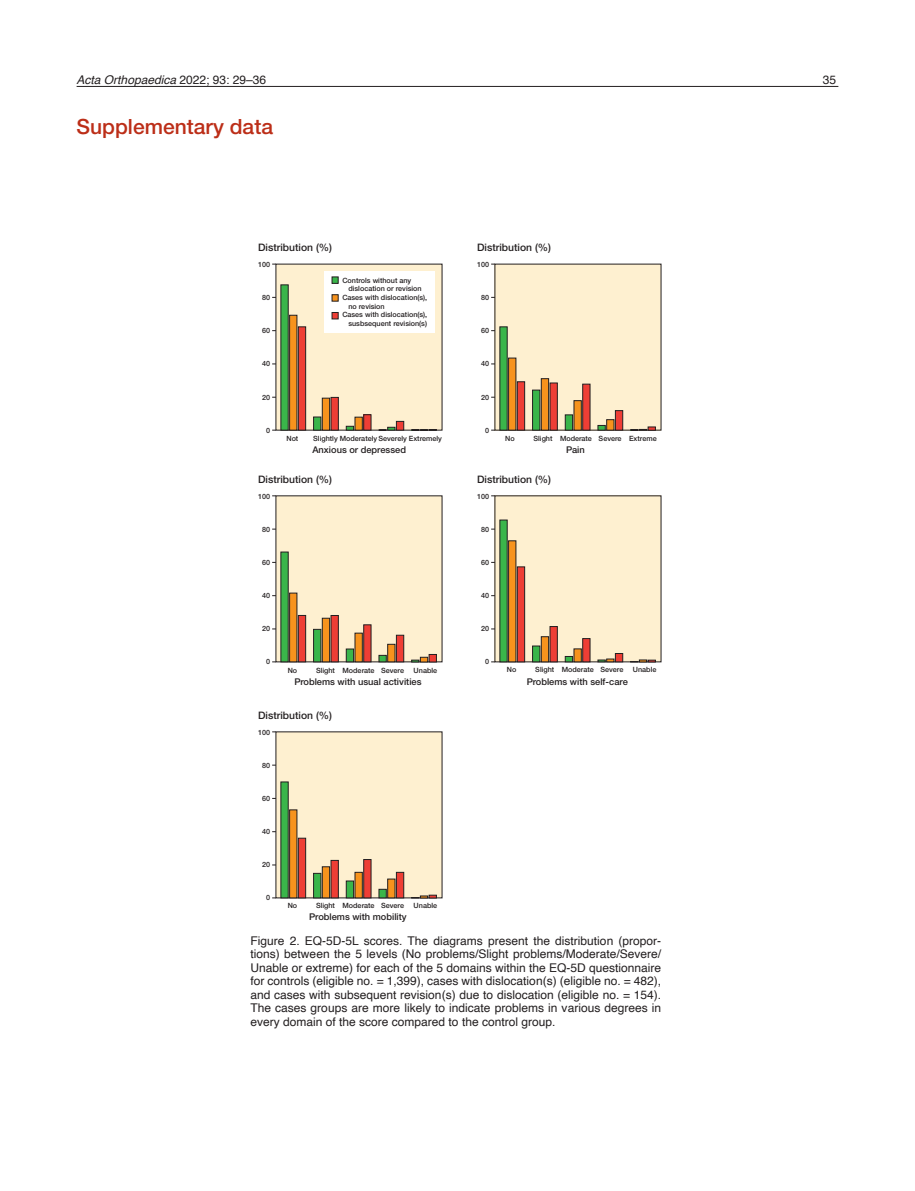
<style>
.page{position:relative;width:915px;height:1191px;background:#fff}
.page>*{position:absolute;margin:0;border:0;box-sizing:border-box;transform-origin:0 0}
.t1{font:500 21px "Helvetica Neue LTW1 G";color:#bc2e18}
.t2{font:12px/13.5px "Helvetica";color:#231f20;text-align:justify}
.t3{font:italic 12px "Helvetica";color:#231f20}
.t4{font:500 10.35px "Helvetica Neue LTW1 G";color:#231f20}
.t5{font:500 9.3px "Helvetica Neue LTW1 G";color:#231f20}
.t6{font:500 7.2px "Helvetica Neue LTW1 G";color:#231f20}
.s1{font-style:normal}
</style>
<div class="page">
<hr style="left:77px;top:86px;width:761px;height:1px;background:#231f20">
<div style="left:275px;top:264px;width:167px;height:166px;background:#fef0d0"></div>
<div style="left:324px;top:271px;width:110px;height:62px;background:#fff"></div>
<svg style="left:332px;top:277px;width:6px;height:6px"></svg>
<svg style="left:332px;top:294px;width:6px;height:7px"></svg>
<svg style="left:332px;top:312px;width:6px;height:7px"></svg>
<div style="left:281px;top:285px;width:7px;height:145px;background:#3ab54a"></div>
<div style="left:289px;top:315px;width:8px;height:115px;background:#f7931d;border:1px solid #231f20"></div>
<div style="left:298px;top:327px;width:8px;height:103px;background:#ee3e35;border:1px solid #231f20"></div>
<div style="left:313px;top:417px;width:8px;height:13px;background:#3ab54a;border:1px solid #231f20"></div>
<div style="left:322px;top:398px;width:7px;height:32px;background:#f7931d;border:1px solid #231f20"></div>
<div style="left:331px;top:397px;width:7px;height:33px;background:#ee3e35"></div>
<svg style="left:346px;top:426px;width:7px;height:4px"></svg>
<div style="left:355px;top:417px;width:7px;height:13px;background:#f7931d"></div>
<svg style="left:363px;top:414px;width:32px;height:16px"></svg>
<div style="left:396px;top:421px;width:8px;height:9px;background:#ee3e35;border:1px solid #231f20"></div>
<svg style="left:411px;top:429px;width:25px;height:2px"></svg>
<div style="left:275px;top:495px;width:167px;height:167px;background:#fef0d0"></div>
<div style="left:281px;top:552px;width:7px;height:110px;background:#3ab54a"></div>
<div style="left:289px;top:593px;width:8px;height:69px;background:#f7931d;border:1px solid #231f20"></div>
<div style="left:298px;top:615px;width:8px;height:47px;background:#ee3e35;border:1px solid #231f20"></div>
<div style="left:313px;top:629px;width:8px;height:33px;background:#3ab54a;border:1px solid #231f20"></div>
<div style="left:322px;top:618px;width:7px;height:44px;background:#f7931d;border:1px solid #231f20"></div>
<div style="left:331px;top:615px;width:7px;height:47px;background:#ee3e35"></div>
<div style="left:346px;top:649px;width:7px;height:13px;background:#3ab54a;border:1px solid #231f20"></div>
<div style="left:355px;top:633px;width:7px;height:29px;background:#f7931d"></div>
<div style="left:363px;top:624px;width:8px;height:38px;background:#ee3e35;border:1px solid #231f20"></div>
<div style="left:378px;top:655px;width:8px;height:7px;background:#3ab54a;border:1px solid #231f20"></div>
<div style="left:387px;top:644px;width:8px;height:18px;background:#f7931d;border:1px solid #231f20"></div>
<div style="left:396px;top:635px;width:8px;height:27px;background:#ee3e35;border:1px solid #231f20"></div>
<svg style="left:411px;top:657px;width:16px;height:5px"></svg>
<div style="left:429px;top:654px;width:7px;height:8px;background:#ee3e35;border:1px solid #231f20"></div>
<div style="left:494px;top:264px;width:166px;height:166px;background:#fef0d0"></div>
<svg style="left:499px;top:327px;width:8px;height:103px"></svg>
<div style="left:508px;top:358px;width:8px;height:72px;background:#f7931d;border:1px solid #231f20"></div>
<div style="left:517px;top:381px;width:7px;height:49px;background:#ee3e35;border:1px solid #231f20"></div>
<div style="left:532px;top:390px;width:8px;height:40px;background:#3ab54a;border:1px solid #231f20"></div>
<div style="left:541px;top:378px;width:7px;height:52px;background:#f7931d;border:1px solid #231f20"></div>
<svg style="left:549px;top:383px;width:8px;height:47px"></svg>
<div style="left:565px;top:415px;width:7px;height:15px;background:#3ab54a;border:1px solid #231f20"></div>
<svg style="left:573px;top:400px;width:8px;height:30px"></svg>
<div style="left:582px;top:384px;width:8px;height:46px;background:#ee3e35;border:1px solid #231f20"></div>
<svg style="left:597px;top:425px;width:8px;height:5px"></svg>
<div style="left:606px;top:419px;width:8px;height:11px;background:#f7931d;border:1px solid #231f20"></div>
<div style="left:615px;top:410px;width:7px;height:20px;background:#ee3e35;border:1px solid #231f20"></div>
<svg style="left:630px;top:427px;width:25px;height:4px"></svg>
<div style="left:494px;top:496px;width:166px;height:166px;background:#fef0d0"></div>
<svg style="left:499px;top:520px;width:8px;height:142px"></svg>
<div style="left:508px;top:540px;width:8px;height:122px;background:#f7931d;border:1px solid #231f20"></div>
<div style="left:517px;top:567px;width:7px;height:95px;background:#ee3e35;border:1px solid #231f20"></div>
<div style="left:532px;top:646px;width:8px;height:16px;background:#3ab54a;border:1px solid #231f20"></div>
<div style="left:541px;top:636px;width:7px;height:26px;background:#f7931d;border:1px solid #231f20"></div>
<svg style="left:549px;top:626px;width:8px;height:36px"></svg>
<svg style="left:565px;top:656px;width:7px;height:6px"></svg>
<svg style="left:573px;top:649px;width:8px;height:13px"></svg>
<div style="left:582px;top:638px;width:8px;height:24px;background:#ee3e35;border:1px solid #231f20"></div>
<svg style="left:597px;top:659px;width:17px;height:3px"></svg>
<div style="left:615px;top:653px;width:7px;height:9px;background:#ee3e35;border:1px solid #231f20"></div>
<svg style="left:630px;top:660px;width:25px;height:2px"></svg>
<div style="left:275px;top:731px;width:167px;height:167px;background:#fef0d0"></div>
<div style="left:281px;top:782px;width:7px;height:116px;background:#3ab54a"></div>
<div style="left:289px;top:809px;width:8px;height:89px;background:#f7931d;border:1px solid #231f20"></div>
<div style="left:298px;top:838px;width:8px;height:60px;background:#ee3e35;border:1px solid #231f20"></div>
<div style="left:313px;top:873px;width:8px;height:25px;background:#3ab54a;border:1px solid #231f20"></div>
<div style="left:322px;top:866px;width:7px;height:32px;background:#f7931d;border:1px solid #231f20"></div>
<div style="left:331px;top:860px;width:7px;height:38px;background:#ee3e35"></div>
<div style="left:346px;top:881px;width:7px;height:17px;background:#3ab54a;border:1px solid #231f20"></div>
<div style="left:355px;top:872px;width:7px;height:26px;background:#f7931d"></div>
<div style="left:363px;top:859px;width:8px;height:39px;background:#ee3e35;border:1px solid #231f20"></div>
<div style="left:378px;top:889px;width:8px;height:9px;background:#3ab54a;border:1px solid #231f20"></div>
<div style="left:387px;top:879px;width:8px;height:19px;background:#f7931d;border:1px solid #231f20"></div>
<div style="left:396px;top:872px;width:8px;height:26px;background:#ee3e35;border:1px solid #231f20"></div>
<svg style="left:411px;top:895px;width:25px;height:3px"></svg>
<p class="t3" style="left:77px;top:70px;width:191px">Acta Orthopaedica <span class="s1">2022; 93: 29–36</span></p>
<p class="t2" style="left:822px;top:73px;width:15px">35</p>
<h1 class="t1" style="left:77px;top:114px;width:198px">Supplementary data</h1>
<p class="t4" style="left:258px;top:241px;width:75px">Distribution (%)</p>
<p class="t6" style="left:258px;top:260px;width:14px">100</p>
<p class="t6" style="left:262px;top:293px;width:10px">80</p>
<p class="t6" style="left:262px;top:326px;width:10px">60</p>
<p class="t6" style="left:262px;top:359px;width:10px">40</p>
<p class="t6" style="left:262px;top:393px;width:10px">20</p>
<p class="t6" style="left:266px;top:426px;width:6px">0</p>
<p class="t6" style="left:286px;top:434px;width:13px">Not</p>
<p class="t6" style="left:313px;top:434px;width:130px">Slightly Moderately Severely Extremely</p>
<p class="t6" style="left:342px;top:276px;width:70px">Controls without any</p>
<p class="t6" style="left:348px;top:284px;width:75px">dislocation or revision</p>
<p class="t6" style="left:342px;top:293px;width:86px">Cases with dislocation(s),</p>
<p class="t6" style="left:348px;top:302px;width:38px">no revision</p>
<p class="t6" style="left:342px;top:310px;width:86px">Cases with dislocation(s),</p>
<p class="t6" style="left:348px;top:319px;width:80px">susbsequent revision(s)</p>
<p class="t5" style="left:312px;top:444px;width:95px">Anxious or depressed</p>
<p class="t4" style="left:258px;top:473px;width:75px">Distribution (%)</p>
<p class="t6" style="left:258px;top:492px;width:14px">100</p>
<p class="t6" style="left:262px;top:525px;width:10px">80</p>
<p class="t6" style="left:262px;top:558px;width:10px">60</p>
<p class="t6" style="left:262px;top:591px;width:10px">40</p>
<p class="t6" style="left:262px;top:624px;width:10px">20</p>
<p class="t6" style="left:266px;top:657px;width:6px">0</p>
<p class="t6" style="left:287px;top:665px;width:11px">No</p>
<p class="t6" style="left:316px;top:665px;width:89px">Slight Moderate Severe</p>
<p class="t6" style="left:413px;top:665px;width:25px">Unable</p>
<p class="t5" style="left:294px;top:675px;width:129px">Problems with usual activities</p>
<p class="t4" style="left:258px;top:709px;width:75px">Distribution (%)</p>
<p class="t6" style="left:258px;top:728px;width:14px">100</p>
<p class="t6" style="left:262px;top:761px;width:10px">80</p>
<p class="t6" style="left:262px;top:794px;width:10px">60</p>
<p class="t6" style="left:262px;top:827px;width:10px">40</p>
<p class="t6" style="left:262px;top:860px;width:10px">20</p>
<p class="t6" style="left:266px;top:893px;width:6px">0</p>
<p class="t6" style="left:287px;top:901px;width:11px">No</p>
<p class="t6" style="left:316px;top:901px;width:89px">Slight Moderate Severe</p>
<p class="t6" style="left:413px;top:901px;width:25px">Unable</p>
<p class="t5" style="left:309px;top:911px;width:99px">Problems with mobility</p>
<p class="t4" style="left:477px;top:241px;width:75px">Distribution (%)</p>
<p class="t6" style="left:477px;top:260px;width:14px">100</p>
<p class="t6" style="left:481px;top:293px;width:10px">80</p>
<p class="t6" style="left:481px;top:326px;width:10px">60</p>
<p class="t6" style="left:481px;top:359px;width:10px">40</p>
<p class="t6" style="left:481px;top:393px;width:10px">20</p>
<p class="t6" style="left:485px;top:426px;width:6px">0</p>
<p class="t6" style="left:505px;top:434px;width:11px">No</p>
<p class="t6" style="left:533px;top:434px;width:125px">Slight Moderate Severe Extreme</p>
<p class="t4" style="left:477px;top:473px;width:75px">Distribution (%)</p>
<p class="t6" style="left:477px;top:492px;width:14px">100</p>
<p class="t6" style="left:481px;top:525px;width:10px">80</p>
<p class="t6" style="left:481px;top:558px;width:10px">60</p>
<p class="t6" style="left:481px;top:591px;width:10px">40</p>
<p class="t6" style="left:481px;top:624px;width:10px">20</p>
<p class="t6" style="left:485px;top:657px;width:6px">0</p>
<p class="t5" style="left:566px;top:444px;width:20px">Pain</p>
<p class="t6" style="left:507px;top:665px;width:11px">No</p>
<p class="t6" style="left:535px;top:665px;width:89px">Slight Moderate Severe</p>
<p class="t6" style="left:632px;top:665px;width:25px">Unable</p>
<p class="t5" style="left:526px;top:675px;width:103px">Problems with self-care</p>
<p class="t2" style="left:250px;top:934px;width:412px">Figure 2. EQ-5D-5L scores. The diagrams present the distribution (propor&shy;tions) between the 5 levels (No problems/Slight problems/Moderate/Severe/ Unable or extreme) for each of the 5 domains within the EQ-5D questionnaire for controls (eligible no. = 1,399), cases with dislocation(s) (eligible no. = 482), and cases with subsequent revision(s) due to dislocation (eligible no. = 154).<br>The cases groups are more likely to indicate problems in various degrees in every domain of the score compared to the control group.</p>
</div>
